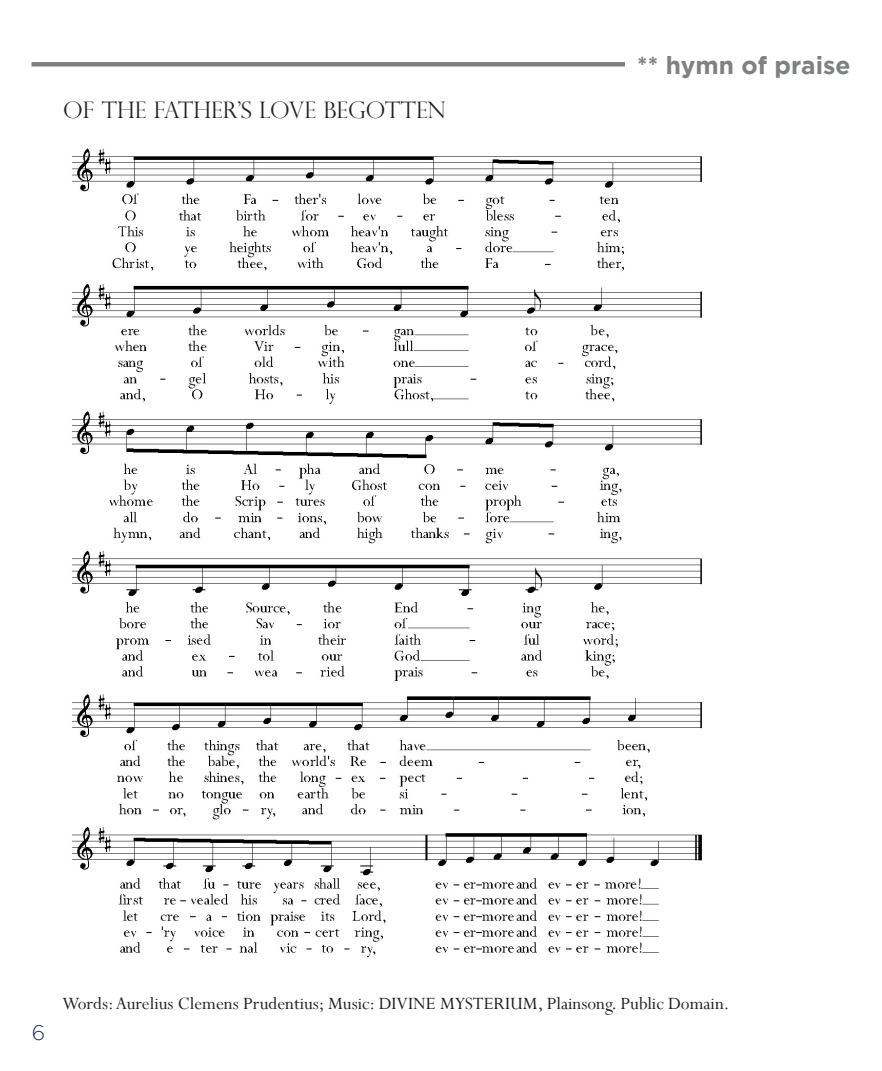
<style>
.page{position:relative;width:882px;height:1071px;background:#fff}
.page>*{position:absolute;margin:0;border:0;box-sizing:border-box;transform-origin:0 0}
.t1{font:700 24.5px "Gotham";color:#7f8080}
.t2{font:300 22.75px "Perpetua Titling";color:#231f20}
.t3{font:300 21px "Gotham";color:#1e345d}
.t4{font:19.25px "Perpetua";color:#231f20}
</style>
<div class="page">
<hr style="left:32px;top:62px;width:779px;height:4px;background:#7f7f7f">
<div style="left:625px;top:47px;width:225px;height:37px;background:#fff"></div>
<img style="left:72px;top:148px;width:630px;height:810px">
<p class="t2" style="left:63px;top:96px;width:385px">OF THE FATHER’S LOVE BEGOTTEN</p>
<p class="t1" style="left:637px;top:52px;width:215px">** hymn of praise</p>
<p class="t3" style="left:32px;top:1021px;width:15px">6</p>
<p class="t4" style="left:62px;top:991px;width:669px">Words: Aurelius Clemens Prudentius; Music: DIVINE MYSTERIUM, Plainsong. Public Domain.</p>
</div>
